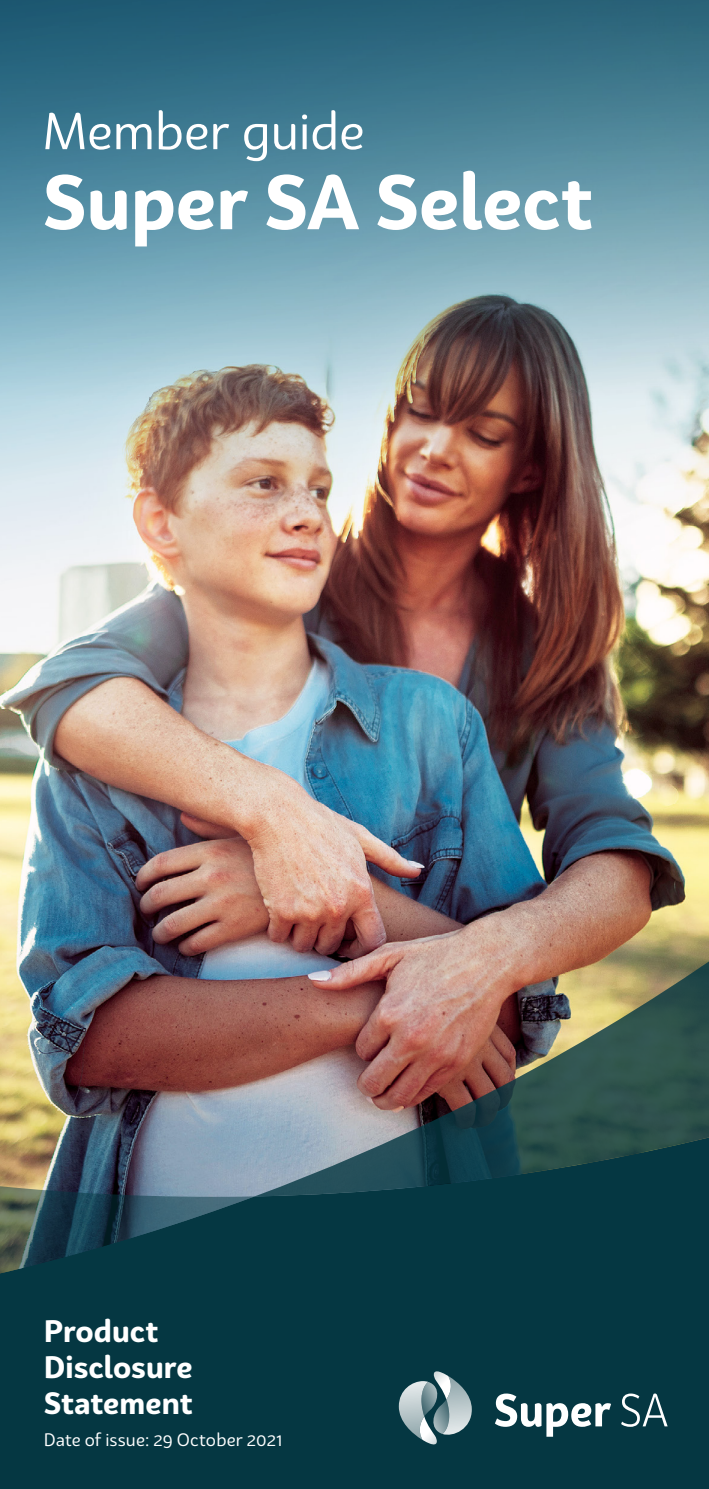
<style>
.page{position:relative;width:709px;height:1489px;background:#fff}
.page>*{position:absolute;margin:0;border:0;box-sizing:border-box;transform-origin:0 0}
.t1{font:700 75px "Bw Surco";letter-spacing:-.005em;color:#fff}
.t2{font:50px "Bw Surco";letter-spacing:-.005em;color:#fff}
.t3{font:700 30px/36px "Bw Surco";color:#fff}
.t4{font:17.5px "Bw Surco";letter-spacing:.01em;color:#fff}
</style>
<div class="page">
<img style="left:0;top:761px;width:709px;height:163px">
<img style="left:0;top:899px;width:254px;height:25px">
<img style="left:0;top:924px;width:709px;height:564px">
<svg style="left:495px;top:1393px;width:172px;height:43px"></svg>
<svg style="left:399px;top:1371px;width:73px;height:75px;background:#6e8b91"></svg>
<img style="left:0;top:625px;width:709px;height:136px">
<img style="left:0;top:0;width:709px;height:625px">
<h2 class="t2" style="left:43px;top:98px;width:324px">Member guide</h2>
<h1 class="t1" style="left:43px;top:150px;width:552px">Super SA Select</h1>
<p class="t3" style="left:44px;top:1311px;width:150px">Product<br>Disclosure<br>Statement</p>
<p class="t4" style="left:44px;top:1428px;width:240px">Date of issue: 29 October 2021</p>
</div>
